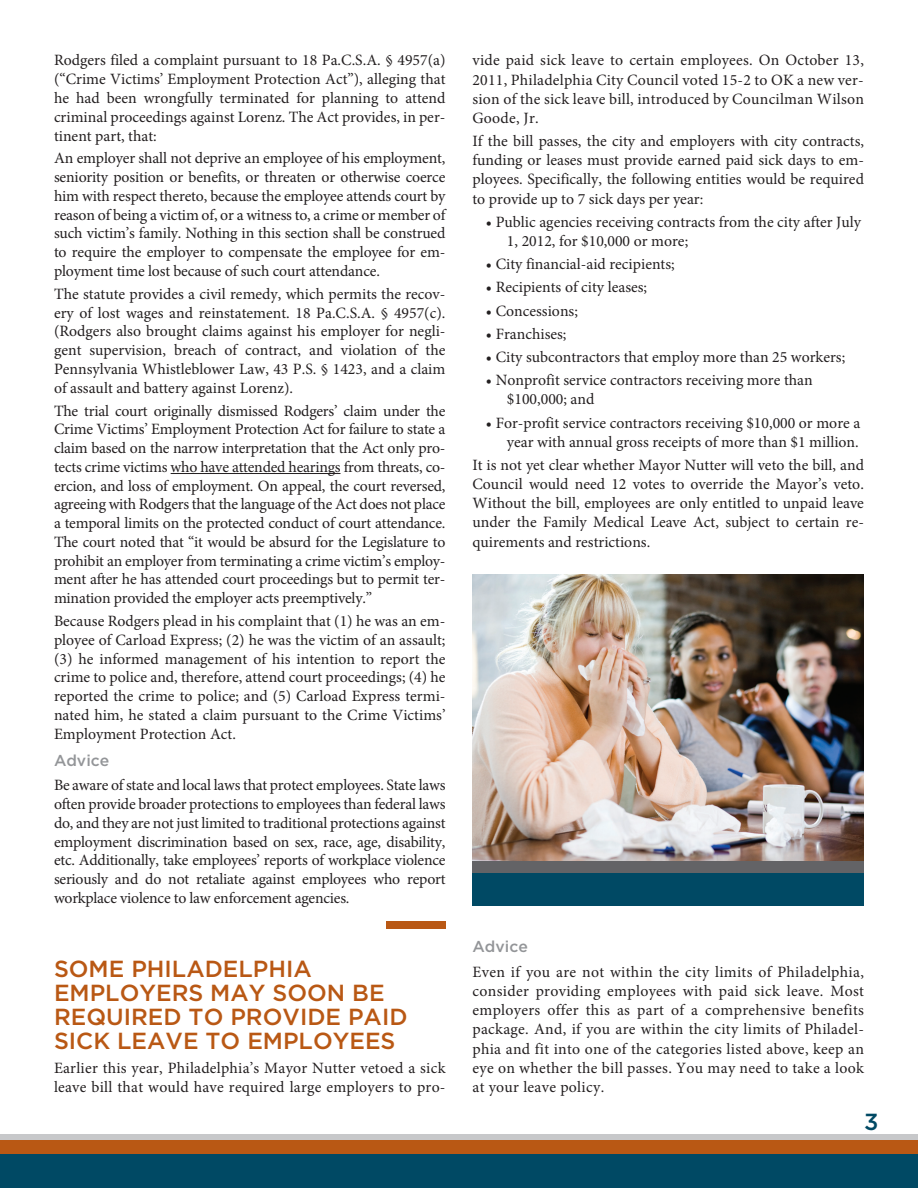
<style>
.page{position:relative;width:918px;height:1188px;background:#fff}
.page>*{position:absolute;margin:0;border:0;box-sizing:border-box;transform-origin:0 0}
.t1{font:500 23.25px/24px "Gotham";color:#b95814}
.t2{font:500 23.25px "Gotham";color:#004964}
.t3{font:15.75px/18.8px "Minion Pro";color:#231f20;text-align:justify}
.t4{font:500 15.75px "Gotham";color:#939598}
</style>
<div class="page">
<svg style="left:0;top:1134px;width:918px;height:7px;background:#c5b8b0"></svg>
<div style="left:0;top:1141px;width:918px;height:47px;background:#b95814"></div>
<div style="left:0;top:1154px;width:918px;height:34px;background:#004964"></div>
<hr style="left:171px;top:473px;width:169px;height:1px;background:#231f20">
<img style="left:472px;top:574px;width:392px;height:287px">
<div style="left:472px;top:861px;width:392px;height:14px;background:#636366"></div>
<div style="left:472px;top:873px;width:392px;height:33px;background:#004964"></div>
<div style="left:386px;top:921px;width:60px;height:7px;background:#b95814"></div>
<p class="t3" style="left:54px;top:51px;width:393px">Rodgers filed a complaint pursuant to 18 Pa.C.S.A. § 4957(a) (“Crime Victims’ Employment Protection Act”), alleging that he had been wrongfully terminated for planning to attend criminal proceedings against Lorenz. The Act provides, in per&shy;tinent part, that:</p>
<p class="t3" style="left:54px;top:149px;width:393px">An employer shall not deprive an employee of his employment, seniority position or benefits, or threaten or otherwise coerce him with respect thereto, because the employee attends court by reason of being a victim of, or a witness to, a crime or member of such victim’s family. Nothing in this section shall be construed to require the employer to compensate the employee for em&shy;ployment time lost because of such court attendance.</p>
<p class="t3" style="left:54px;top:285px;width:393px">The statute provides a civil remedy, which permits the recov&shy;ery of lost wages and reinstatement. 18 Pa.C.S.A. § 4957(c). (Rodgers also brought claims against his employer for negli&shy;gent supervision, breach of contract, and violation of the Pennsylvania Whistleblower Law, 43 P.S. § 1423, and a claim of assault and battery against Lorenz).</p>
<p class="t3" style="left:54px;top:401px;width:393px">The trial court originally dismissed Rodgers’ claim under the Crime Victims’ Employment Protection Act for failure to state a claim based on the narrow interpretation that the Act only pro&shy;tects crime victims who have attended hearings from threats, co&shy;ercion, and loss of employment. On appeal, the court reversed, agreeing with Rodgers that the language of the Act does not place a temporal limits on the protected conduct of court attendance.<br>The court noted that “it would be absurd for the Legislature to prohibit an employer from terminating a crime victim’s employ&shy;ment after he has attended court proceedings but to permit ter&shy;mination provided the employer acts preemptively.”</p>
<p class="t3" style="left:54px;top:612px;width:393px">Because Rodgers plead in his complaint that (1) he was an em&shy;ployee of Carload Express; (2) he was the victim of an assault; (3) he informed management of his intention to report the crime to police and, therefore, attend court proceedings; (4) he reported the crime to police; and (5) Carload Express termi&shy;nated him, he stated a claim pursuant to the Crime Victims’ Employment Protection Act.</p>
<p class="t4" style="left:54px;top:750px;width:57px">ADVICE</p>
<p class="t3" style="left:54px;top:776px;width:393px">Be aware of state and local laws that protect employees. State laws often provide broader protections to employees than federal laws do, and they are not just limited to traditional protections against employment discrimination based on sex, race, age, disability, etc. Additionally, take employees’ reports of workplace violence seriously and do not retaliate against employees who report workplace violence to law enforcement agencies.</p>
<h1 class="t1" style="left:54px;top:956px;width:259px">SOME PH ILADELPH IA<br>EMPLOYERS MAY SOO</h1>
<h1 class="t1" style="left:54px;top:980px;width:352px;text-indent:273px">N BE<br>REQUIRED TO PROVIDE PAID<br>SICK LEAVE TO EMPLOYEES</h1>
<p class="t3" style="left:54px;top:1059px;width:393px">Earlier this year, Philadelphia’s Mayor Nutter vetoed a sick leave bill that would have required large employers to pro-</p>
<p class="t3" style="left:472px;top:51px;width:393px;line-height:19.2px">vide paid sick leave to certain employees. On October 13, 2011, Philadelphia City Council voted 15-2 to OK a new ver&shy;sion of the sick leave bill, introduced by Councilman Wilson Goode, Jr.</p>
<p class="t3" style="left:472px;top:132px;width:393px;line-height:19.2px">If the bill passes, the city and employers with city contracts, funding or leases must provide earned paid sick days to em&shy;ployees. Specifically, the following entities would be required to provide up to 7 sick days per year:</p>
<p class="t3" style="left:507px;top:212px;width:356px;line-height:19.2px;text-indent:-21px">• Public agencies receiving contracts from the city after July<br>1, 2012, for $10,000 or more;</p>
<p class="t3" style="left:486px;top:255px;width:190px">• City financial-aid recipients;</p>
<p class="t3" style="left:486px;top:278px;width:163px">• Recipients of city leases;</p>
<p class="t3" style="left:486px;top:301px;width:93px">• Concessions;</p>
<p class="t3" style="left:486px;top:324px;width:82px">• Franchises;</p>
<p class="t3" style="left:486px;top:348px;width:361px">• City subcontractors that employ more than 25 workers;</p>
<p class="t3" style="left:507px;top:371px;width:307px;line-height:19.2px;text-indent:-21px">• Nonprofit service contractors receiving more than $100,000; and</p>
<p class="t3" style="left:486px;top:413px;width:376px;line-height:19.2px;text-align:right">• For-profit service contractors receiving $10,000 or more a year with annual gross receipts of more than $1 million.</p>
<p class="t3" style="left:472px;top:455px;width:393px;line-height:19.2px">It is not yet clear whether Mayor Nutter will veto the bill, and Council would need 12 votes to override the Mayor’s veto.<br>Without the bill, employees are only entitled to unpaid leave under the Family Medical Leave Act, subject to certain re&shy;quirements and restrictions.</p>
<p class="t4" style="left:472px;top:937px;width:57px">ADVICE</p>
<p class="t3" style="left:472px;top:962px;width:393px;line-height:19.2px">Even if you are not within the city limits of Philadelphia, consider providing employees with paid sick leave. Most employers offer this as part of a comprehensive benefits package. And, if you are within the city limits of Philadel&shy;phia and fit into one of the categories listed above, keep an eye on whether the bill passes. You may need to take a look at your leave policy.</p>
<h1 class="t2" style="left:864px;top:1106px;width:16px">3</h1>
</div>
